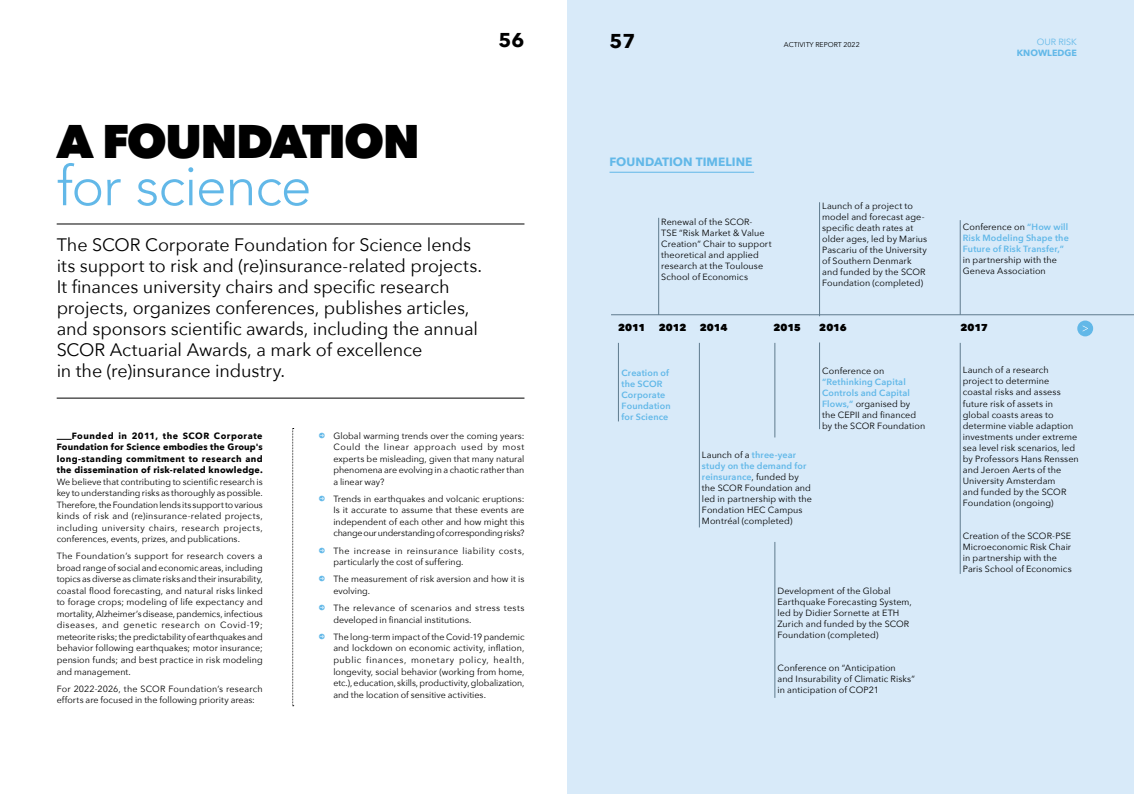
<style>
.page{position:relative;width:1134px;height:794px;background:#fff}
.page>*{position:absolute;margin:0;border:0;box-sizing:border-box;transform-origin:0 0}
.t1{font:300 55px "Avenir LT Std";letter-spacing:-.015em;color:#62b8e8}
.t2{font:800 47px "Avenir Next";letter-spacing:-.035em;color:#000}
.t3{font:700 20px "Avenir Next";color:#000}
.t4{font:18px/21px "Avenir Next";letter-spacing:-.005em;color:#000}
.t5{font:700 12px "Avenir Next";letter-spacing:.005em;color:#62b8e8}
.t6{font:800 10px "Avenir Next";letter-spacing:-.015em;color:#000}
.t7{font:9px/11px "Avenir Next";letter-spacing:.01em;color:#000}
.t8{font:700 9px/11.5px "Avenir Next";letter-spacing:.025em;color:#000;text-align:justify}
.t9{font:600 9px/11px "Avenir Next";letter-spacing:.015em;color:#62b8e8}
.t10{font:9px/11.5px "Avenir Next";letter-spacing:.035em;color:#000}
.t11{font:9px/11.5px "Avenir Next";letter-spacing:.03em;color:#000}
.t12{font:700 9px "Avenir Next";color:#62b8e8}
.t13{font:9px "Avenir Next";color:#62b8e8}
.t14{font:7px "Avenir Next";color:#000}
.s1{font-family:"Button Bonus Circle Negative";font-size:7px;color:#62b8e8}
.s2{font-weight:400;color:#000}
.s3{font-weight:600;color:#62b8e8}
</style>
<div class="page">
<div style="left:567px;top:0;width:567px;height:794px;background:#d8eaf9"></div>
<hr style="left:611px;top:314px;width:523px;height:1px;background:#5f7b8e">
<hr style="left:658px;top:218px;width:1px;height:97px;background:#5f7b8e">
<hr style="left:618px;top:343px;width:1px;height:78px;background:#5f7b8e">
<hr style="left:699px;top:343px;width:1px;height:184px;background:#5f7b8e">
<hr style="left:775px;top:343px;width:1px;height:94px;background:#5f7b8e">
<hr style="left:775px;top:542px;width:1px;height:156px;background:#5f7b8e">
<hr style="left:819px;top:202px;width:1px;height:114px;background:#5f7b8e">
<hr style="left:819px;top:342px;width:1px;height:87px;background:#5f7b8e">
<hr style="left:960px;top:343px;width:1px;height:231px;background:#5f7b8e">
<hr style="left:960px;top:220px;width:1px;height:95px;background:#5f7b8e">
<svg style="left:57px;top:439px;width:15px;height:1px"></svg>
<svg style="left:292px;top:428px;width:2px;height:278px"></svg>
<hr style="left:57px;top:224px;width:467px;height:1px;background:#000">
<hr style="left:57px;top:398px;width:467px;height:1px;background:#000">
<hr style="left:609px;top:172px;width:145px;height:1px;background:#62b8e8">
<div style="left:1077px;top:320px;width:16px;height:16px;background:#62b8e8;border-radius:50%"></div>
<svg style="left:1083px;top:325px;width:5px;height:6px"></svg>
<h3 class="t3" style="left:499px;top:32px;width:27px">56</h3>
<h3 class="t3" style="left:609px;top:33px;width:27px">57</h3>
<p class="t14" style="left:784px;top:41px;width:77px">ACTIVITY REPORT 2022</p>
<p class="t13" style="left:1037px;top:34px;width:42px">OUR RISK</p>
<p class="t12" style="left:1017px;top:49px;width:61px">KNOWLEDGE</p>
<h2 class="t2" style="left:57px;top:121px;width:365px">A FOUNDATION</h2>
<h1 class="t1" style="left:57px;top:163px;width:256px">for science</h1>
<p class="t4" style="left:57px;top:235px;width:427px">The SCOR Corporate Foundation for Science lends its support to risk and (re)insurance-related projects.<br>It finances university chairs and specific research projects, organizes conferences, publishes articles, and sponsors scientific awards, including the annual SCOR Actuarial Awards, a mark of excellence<br>in the (re)insurance industry.</p>
<p class="t8" style="left:57px;top:429px;width:208px;text-indent:15px">Founded in 2011, the SCOR Corporate Foundation for Science embodies the Group's long-standing commitment to research and the dissemination of risk-related knowledge.</p>
<p class="t7" style="left:57px;top:475px;width:208px;line-height:11.5px;text-align:justify">We believe that contributing to scientific research is key to understanding risks as thoroughly as possible.<br>Therefore, the Foundation lends its support to various kinds of risk and (re)insurance-related projects, including university chairs, research projects, conferences, events, prizes, and publications.</p>
<p class="t7" style="left:57px;top:550px;width:208px;line-height:11.5px;text-align:justify">The Foundation’s support for research covers a broad range of social and economic areas, including topics as diverse as climate risks and their insurability, coastal flood forecasting, and natural risks linked to forage crops; modeling of life expectancy and mortality, Alzheimer’s disease, pandemics, infectious diseases, and genetic research on Covid-19; meteorite risks; the predictability of earthquakes and behavior following earthquakes; motor insurance; pension funds; and best practice in risk modeling and management.</p>
<p class="t7" style="left:57px;top:682px;width:208px;line-height:11.5px">For 2022-2026, the SCOR Foundation’s research efforts are focused in the following priority areas:</p>
<p class="t7" style="left:333px;top:430px;width:193px;line-height:11.5px;text-align:justify;text-indent:-15px"><span class="s1">P</span> Global warming trends over the coming years:<br>Could the linear approach used by most experts be misleading, given that many natural phenomena are evolving in a chaotic rather than a linear way?</p>
<p class="t7" style="left:333px;top:493px;width:193px;line-height:11.5px;text-align:justify;text-indent:-15px"><span class="s1">P</span> Trends in earthquakes and volcanic eruptions:<br>Is it accurate to assume that these events are independent of each other and how might this change our understanding of corresponding risks?</p>
<p class="t10" style="left:333px;top:545px;width:193px;text-indent:-15px"><span class="s1">P</span> The increase in reinsurance liability costs, particularly the cost of suffering.</p>
<p class="t7" style="left:333px;top:573px;width:193px;line-height:11.5px;text-indent:-15px"><span class="s1">P</span> The measurement of risk aversion and how it is evolving.</p>
<p class="t11" style="left:333px;top:602px;width:193px;text-indent:-15px"><span class="s1">P</span> The relevance of scenarios and stress tests developed in financial institutions.</p>
<p class="t7" style="left:333px;top:630px;width:193px;line-height:11.5px;text-align:justify;text-indent:-15px"><span class="s1">P</span> The long-term impact of the Covid-19 pandemic and lockdown on economic activity, inflation, public finances, monetary policy, health, longevity, social behavior (working from home, etc.), education, skills, productivity, globalization, and the location of sensitive activities.</p>
<h3 class="t5" style="left:609px;top:157px;width:145px">FOUNDATION TIMELINE</h3>
<p class="t7" style="left:661px;top:216px;width:112px">Renewal of the SCOR-<br>TSE “Risk Market &amp; Value<br>Creation” Chair to support theoretical and applied research at the Toulouse<br>School of Economics</p>
<p class="t7" style="left:822px;top:200px;width:107px">Launch of a project to model and forecast age&shy;specific death rates at older ages, led by Marius<br>Pascariu of the University of Southern Denmark and funded by the SCOR<br>Foundation (completed)</p>
<p class="t9" style="left:963px;top:222px;width:108px;text-align:justify"><span class="s2">Conference on</span> “How will Risk Modeling Shape the Future of Risk Transfer,”</p>
<p class="t7" style="left:963px;top:255px;width:96px">in partnership with the<br>Geneva Association</p>
<p class="t6" style="left:618px;top:323px;width:29px">2011</p>
<p class="t6" style="left:659px;top:323px;width:29px">2012</p>
<p class="t6" style="left:700px;top:323px;width:29px">2014</p>
<p class="t6" style="left:773px;top:323px;width:29px">2015</p>
<p class="t6" style="left:819px;top:323px;width:29px">2016</p>
<p class="t6" style="left:960px;top:323px;width:29px">2017</p>
<p class="t9" style="left:621px;top:368px;width:51px">Creation of the SCOR<br>Corporate<br>Foundation for Science</p>
<p class="t7" style="left:702px;top:449px;width:111px">Launch of a <span class="s3">three-year study on the demand for reinsurance</span>, funded by the SCOR Foundation and led in partnership with the<br>Fondation HEC Campus<br>Montréal (completed)</p>
<p class="t7" style="left:822px;top:365px;width:64px">Conference on</p>
<p class="t7" style="left:822px;top:376px;width:105px"><span class="s3">“Rethinking Capital<br>Controls and Capital<br>Flows,”</span> organised by the CEPII and financed by the SCOR Foundation</p>
<p class="t7" style="left:777px;top:586px;width:136px">Development of the Global<br>Earthquake Forecasting System, led by Didier Sornette at ETH<br>Zurich and funded by the SCOR<br>Foundation (completed)</p>
<p class="t7" style="left:777px;top:663px;width:139px">Conference on “Anticipation<br>and Insurability of Climatic Risks” in anticipation of COP21</p>
<p class="t7" style="left:963px;top:365px;width:117px">Launch of a research project to determine coastal risks and assess future risk of assets in global coasts areas to determine viable adaption investments under extreme sea level risk scenarios, led by Professors Hans Renssen and Jeroen Aerts of the<br>University Amsterdam<br>and funded by the SCOR<br>Foundation (ongoing)</p>
<p class="t7" style="left:963px;top:530px;width:110px">Creation of the SCOR-PSE<br>Microeconomic Risk Chair in partnership with the<br>Paris School of Economics</p>
</div>
